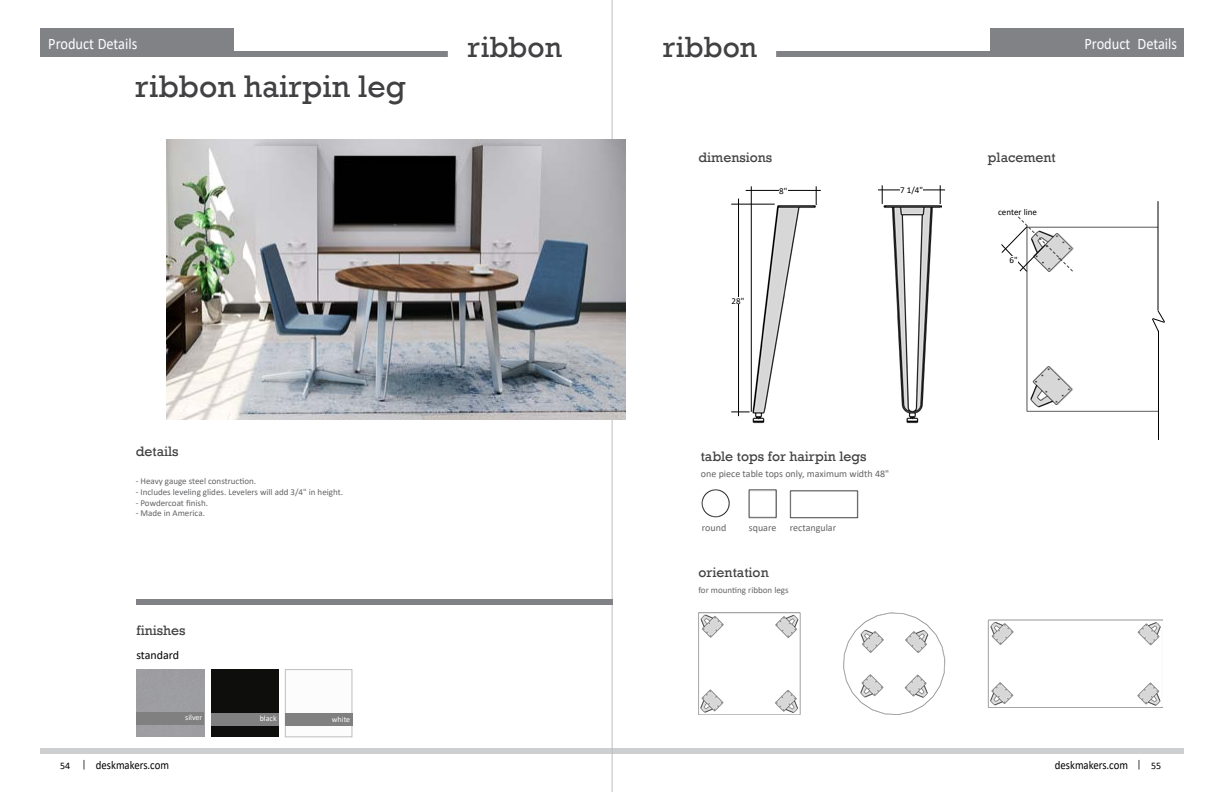
<style>
.page{position:relative;width:1224px;height:792px;background:#fff}
.page>*{position:absolute;margin:0;border:0;box-sizing:border-box;transform-origin:0 0}
.t1{font:32px "Rockwell";color:#414042}
.t2{font:30px "Rockwell";color:#414042}
.t3{font:16px "Calibri";color:#fff;scale:.9 1}
.t4{font:14px "Rockwell";color:#414042}
.t5{font:12px "Calibri";color:#000;scale:.9 1}
.t6{font:12px "Calibri";color:#000}
.t7{font:10px "Calibri";color:#636466}
.t8{font:10px "Calibri";color:#000}
.t9{font:9px "Calibri";color:#636466}
.t10{font:9px "Calibri";color:#000}
.t11{font:8px "Calibri";color:#fbfbfb}
</style>
<div class="page">
<div style="left:40px;top:748px;width:1144px;height:5px;background:#cdcfd0"></div>
<hr style="left:612px;top:0;width:1px;height:792px;background:#bcbec0">
<div style="left:40px;top:51px;width:408px;height:6px;background:#808285"></div>
<div style="left:40px;top:28px;width:194px;height:26px;background:#808285"></div>
<div style="left:776px;top:51px;width:408px;height:6px;background:#808285"></div>
<div style="left:990px;top:28px;width:194px;height:26px;background:#808285"></div>
<img style="left:167px;top:140px;width:459px;height:279px">
<div style="left:136px;top:599px;width:477px;height:5px;background:#808285"></div>
<div style="left:137px;top:712px;width:67px;height:12px;background:#808080"></div>
<div style="left:211px;top:669px;width:67px;height:68px;background:#0e0e0c"></div>
<div style="left:211px;top:713px;width:67px;height:13px;background:#808080"></div>
<div style="left:285px;top:669px;width:67px;height:68px;border:1px solid #bcbec0"></div>
<div style="left:285px;top:713px;width:67px;height:13px;background:#808080"></div>
<img style="left:748px;top:489px;width:111px;height:30px">
<img style="left:701px;top:489px;width:29px;height:29px">
<img style="left:698px;top:612px;width:465px;height:102px">
<img style="left:740px;top:205px;width:202px;height:219px">
<hr style="left:751px;top:186px;width:1px;height:226px;background:#000">
<svg style="left:816px;top:186px;width:1px;height:19px"></svg>
<hr style="left:746px;top:190px;width:75px;height:1px;background:#000">
<svg style="left:940px;top:185px;width:1px;height:19px"></svg>
<svg style="left:882px;top:185px;width:1px;height:19px"></svg>
<hr style="left:878px;top:190px;width:67px;height:1px;background:#000">
<hr style="left:731px;top:204px;width:44px;height:1px;background:#000">
<svg style="left:731px;top:412px;width:19px;height:1px"></svg>
<hr style="left:738px;top:199px;width:1px;height:217px;background:#000">
<div style="left:779px;top:187px;width:8px;height:7px;background:#fff"></div>
<div style="left:900px;top:186px;width:23px;height:7px;background:#fff"></div>
<div style="left:732px;top:298px;width:12px;height:6px;background:#fff"></div>
<img style="left:1027px;top:226px;width:131px;height:186px">
<hr style="left:1158px;top:201px;width:1px;height:109px;background:#000">
<svg style="left:1151px;top:309px;width:14px;height:24px"></svg>
<hr style="left:1158px;top:331px;width:1px;height:109px;background:#000">
<svg style="left:1001px;top:216px;width:73px;height:57px"></svg>
<h3 class="t3" style="left:48px;top:33px;width:101px">Product Details</h3>
<h1 class="t1" style="left:135px;top:68px;width:272px">ribbon hairpin leg</h1>
<h3 class="t4" style="left:136px;top:444px;width:45px">details</h3>
<p class="t9" style="left:136px;top:475px;width:122px">- Heavy gauge steel construction.</p>
<p class="t9" style="left:136px;top:486px;width:209px">- Includes leveling glides. Levelers will add 3/4" in height.</p>
<p class="t9" style="left:136px;top:496px;width:74px">- Powdercoat finish.</p>
<p class="t9" style="left:136px;top:507px;width:71px">- Made in America.</p>
<h3 class="t4" style="left:136px;top:622px;width:51px">finishes</h3>
<h3 class="t6" style="left:136px;top:647px;width:44px">standard</h3>
<p class="t11" style="left:185px;top:712px;width:19px">silver</p>
<p class="t11" style="left:260px;top:713px;width:18px">black</p>
<p class="t11" style="left:332px;top:713px;width:20px">white</p>
<h2 class="t2" style="left:468px;top:30px;width:96px">ribbon</h2>
<h2 class="t2" style="left:663px;top:30px;width:96px">ribbon</h2>
<h3 class="t4" style="left:698px;top:150px;width:75px">dimensions</h3>
<p class="t10" style="left:779px;top:184px;width:10px">8"</p>
<p class="t10" style="left:900px;top:183px;width:24px">7 1/4"</p>
<p class="t10" style="left:732px;top:295px;width:14px">28"</p>
<h3 class="t4" style="left:701px;top:448px;width:167px">table tops for hairpin legs</h3>
<p class="t7" style="left:701px;top:467px;width:190px">one piece table tops only, maximum width 48"</p>
<p class="t7" style="left:702px;top:521px;width:26px">round</p>
<p class="t7" style="left:749px;top:521px;width:29px">square</p>
<p class="t7" style="left:790px;top:521px;width:48px">rectangular</p>
<h3 class="t4" style="left:698px;top:565px;width:72px">orientation</h3>
<p class="t9" style="left:698px;top:583px;width:92px">for mounting ribbon legs</p>
<h3 class="t3" style="left:1084px;top:33px;width:105px">Product Details</h3>
<h3 class="t4" style="left:988px;top:150px;width:69px">placement</h3>
<p class="t10" style="left:998px;top:206px;width:40px">center line</p>
<p class="t10" style="left:1009px;top:253px;width:10px">6"</p>
<p class="t8" style="left:60px;top:759px;width:12px">54</p>
<h3 class="t5" style="left:96px;top:757px;width:83px">deskmakers.com</h3>
<h3 class="t5" style="left:1055px;top:757px;width:83px">deskmakers.com</h3>
<p class="t8" style="left:1151px;top:759px;width:12px">55</p>
</div>
